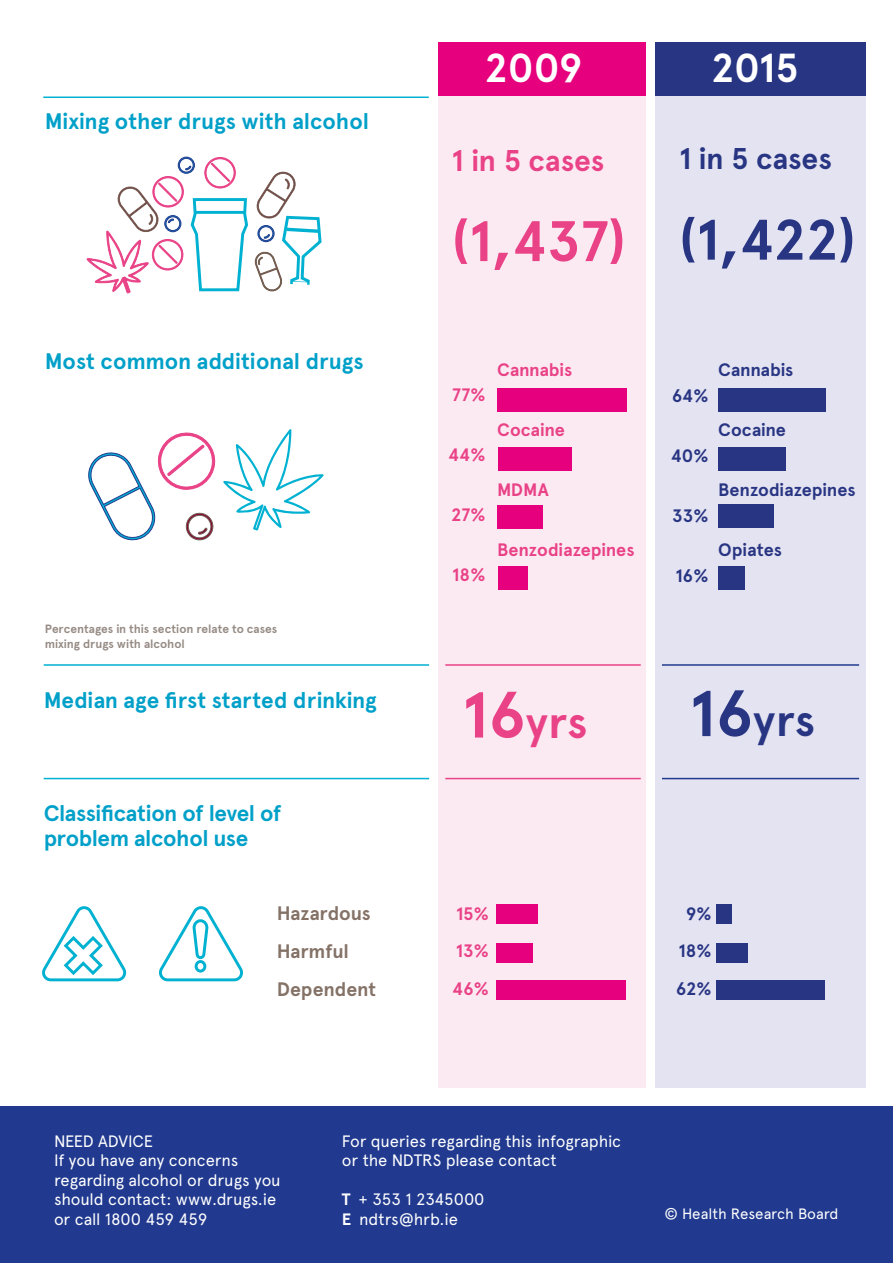
<style>
.page{position:relative;width:893px;height:1263px;background:#fff}
.page>*{position:absolute;margin:0;border:0;box-sizing:border-box;transform-origin:0 0}
.t1{font:700 57px "Apercu";color:#e94287}
.t2{font:700 57px "Apercu";color:#283583}
.t3{font:700 45px "Apercu";color:#e94287}
.t4{font:700 45px "Apercu";color:#283583}
.t5{font:700 40.5px "Apercu";letter-spacing:-.01em;color:#fff}
.t6{font:700 30px "Apercu";color:#e94287}
.t7{font:700 30px "Apercu";color:#283583}
.t8{font:700 22.5px/25.5px "Apercu";letter-spacing:-.005em;color:#00a0c9}
.t9{font:700 19.5px/38.2px "Apercu";letter-spacing:-.005em;color:#847267}
.t10{font:700 18px/37.5px "Apercu";letter-spacing:-.005em;color:#283583;text-align:center}
.t11{font:700 18px/37.5px "Apercu";letter-spacing:-.005em;color:#e94287;text-align:justify}
.t12{font:16.5px/19.5px "Apercu";letter-spacing:-.01em;color:#fff}
.t13{font:15px "Apercu";letter-spacing:-.005em;color:#fff}
.t14{font:700 12px/15px "Apercu";color:#968b84}
.s1{font-size:64.65px}
.s2{font-weight:700}
</style>
<div class="page">
<div style="left:655px;top:42px;width:210px;height:1045px;background:#e4e3f1"></div>
<div style="left:438px;top:42px;width:208px;height:1045px;background:#fceaf2"></div>
<div style="left:438px;top:42px;width:208px;height:54px;background:#e6007d"></div>
<div style="left:655px;top:42px;width:210px;height:54px;background:#283583"></div>
<hr style="left:43px;top:96px;width:386px;height:2px;background:#00b1d1">
<hr style="left:44px;top:664px;width:385px;height:2px;background:#00b1d1">
<hr style="left:445px;top:664px;width:196px;height:2px;background:#e94287">
<hr style="left:662px;top:664px;width:197px;height:2px;background:#213a8f">
<hr style="left:44px;top:778px;width:385px;height:1px;background:#00b1d1">
<hr style="left:445px;top:778px;width:196px;height:1px;background:#e94287">
<hr style="left:662px;top:778px;width:197px;height:1px;background:#213a8f">
<div style="left:0;top:1106px;width:893px;height:157px;background:#213a8f"></div>
<div style="left:496px;top:979px;width:129px;height:20px;background:#e6007d"></div>
<div style="left:496px;top:943px;width:36px;height:20px;background:#e6007d"></div>
<div style="left:496px;top:904px;width:42px;height:20px;background:#e6007d"></div>
<div style="left:716px;top:979px;width:109px;height:20px;background:#283583"></div>
<div style="left:716px;top:943px;width:32px;height:20px;background:#283583"></div>
<div style="left:716px;top:904px;width:16px;height:20px;background:#283583"></div>
<div style="left:498px;top:567px;width:30px;height:23px;background:#e6007d"></div>
<div style="left:498px;top:506px;width:45px;height:23px;background:#e6007d"></div>
<div style="left:498px;top:448px;width:73px;height:23px;background:#e6007d"></div>
<div style="left:498px;top:388px;width:129px;height:23px;background:#e6007d"></div>
<div style="left:718px;top:567px;width:27px;height:23px;background:#283583"></div>
<div style="left:718px;top:504px;width:55px;height:24px;background:#283583"></div>
<div style="left:718px;top:447px;width:67px;height:23px;background:#283583"></div>
<div style="left:718px;top:388px;width:108px;height:23px;background:#283583"></div>
<svg style="left:159px;top:906px;width:84px;height:76px"></svg>
<div style="left:195px;top:960px;width:11px;height:12px;border:3px solid #00b1d1;border-radius:50%"></div>
<svg style="left:86px;top:156px;width:236px;height:138px"></svg>
<hr style="left:194px;top:211px;width:50px;height:3px;background:#00b1d1">
<svg style="left:42px;top:906px;width:85px;height:76px"></svg>
<svg style="left:223px;top:429px;width:101px;height:101px"></svg>
<svg style="left:88px;top:432px;width:128px;height:109px"></svg>
<h3 class="t8" style="left:45px;top:109px;width:326px">Mixing other drugs with alcohol</h3>
<h3 class="t8" style="left:45px;top:348px;width:320px">Most common additional drugs</h3>
<p class="t14" style="left:45px;top:621px;width:234px">Percentages in this section relate to cases mixing drugs with alcohol</p>
<h3 class="t8" style="left:44px;top:688px;width:335px">Median age first started drinking</h3>
<h3 class="t8" style="left:44px;top:800px;width:239px">Classification of level of problem alcohol use</h3>
<p class="t9" style="left:277px;top:894px;width:101px">Hazardous<br>Harmful<br>Dependent</p>
<h3 class="t5" style="left:485px;top:44px;width:99px">2009</h3>
<h3 class="t5" style="left:711px;top:44px;width:89px">2015</h3>
<h3 class="t6" style="left:452px;top:142px;width:154px">1 in 5 cases</h3>
<h3 class="t7" style="left:679px;top:141px;width:154px">1 in 5 cases</h3>
<h1 class="t1" style="left:452px;top:207px;width:176px">(1,437)</h1>
<h1 class="t2" style="left:679px;top:205px;width:178px">(1,422)</h1>
<p class="t11" style="left:497px;top:351px;width:77px">Cannabis</p>
<p class="t10" style="left:718px;top:351px;width:77px">Cannabis</p>
<p class="t11" style="left:452px;top:376px;width:35px">77%</p>
<p class="t10" style="left:672px;top:377px;width:38px">64%</p>
<p class="t11" style="left:497px;top:411px;width:69px">Cocaine</p>
<p class="t10" style="left:718px;top:411px;width:69px">Cocaine</p>
<p class="t11" style="left:448px;top:436px;width:39px">44%</p>
<p class="t10" style="left:671px;top:437px;width:39px">40%</p>
<p class="t11" style="left:497px;top:471px;width:53px">MDMA</p>
<p class="t10" style="left:718px;top:471px;width:139px">Benzodiazepines</p>
<p class="t11" style="left:451px;top:496px;width:36px">27%</p>
<p class="t10" style="left:672px;top:497px;width:38px">33%</p>
<p class="t11" style="left:497px;top:531px;width:139px">Benzodiazepines</p>
<p class="t10" style="left:718px;top:531px;width:65px">Opiates</p>
<p class="t11" style="left:452px;top:556px;width:35px">18%</p>
<p class="t10" style="left:675px;top:557px;width:34px">16%</p>
<h2 class="t3" style="left:462px;top:695px;width:127px"><span class="s1">16</span>yrs</h2>
<h2 class="t4" style="left:689px;top:693px;width:127px"><span class="s1">16</span>yrs</h2>
<p class="t11" style="left:452px;top:895px;width:38px">15% 13% 46%</p>
<p class="t10" style="left:676px;top:895px;width:37px">9%<br>18%<br>62%</p>
<p class="t12" style="left:54px;top:1131px;width:228px">NEED ADVICE<br>If you have any concerns regarding alcohol or drugs you should contact: www.drugs.ie or call 1800 459 459</p>
<p class="t12" style="left:342px;top:1131px;width:281px">For queries regarding this infographic or the NDTRS please contact</p>
<p class="t12" style="left:342px;top:1189px;width:144px"><span class="s2">T</span> + 353 1 2345000<br><span class="s2">E</span> ndtrs@hrb.ie</p>
<p class="t13" style="left:665px;top:1205px;width:176px">© Health Research Board</p>
</div>
